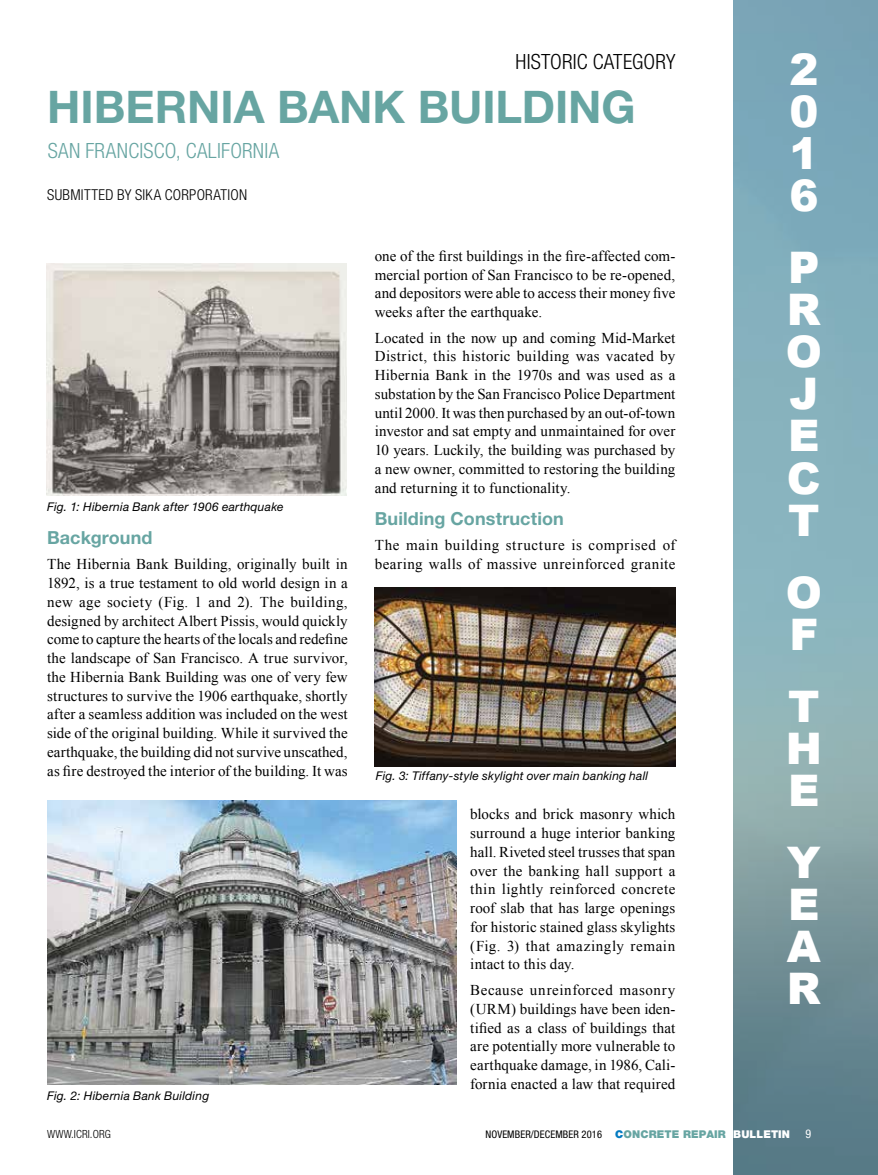
<style>
.page{position:relative;width:878px;height:1175px;background:#fff}
.page>*{position:absolute;margin:0;border:0;box-sizing:border-box;transform-origin:0 0}
.t1{font:700 45px "Helvetica Neue LT Std";color:#67a5a2}
.t2{font:900 43.5px/42px "Arial";color:#fff;text-align:justify}
.t3{font:300 condensed 21px "Helvetica Neue LT Std";letter-spacing:.01em;color:#67a5a2}
.t4{font:300 condensed 21px "Helvetica Neue LT Std";letter-spacing:.005em;color:#000}
.t5{font:700 18px "Helvetica Neue LT Std";letter-spacing:.005em;color:#67a5a2}
.t6{font:15px/18.8px "Times New Roman";letter-spacing:.015em;color:#000;text-align:justify}
.t7{font:15px/18.8px "Times New Roman";letter-spacing:.035em;color:#000}
.t8{font:300 condensed 15px "Helvetica Neue LT Std";letter-spacing:.02em;color:#000}
.t9{font:italic 12px "Helvetica Neue LT Std";letter-spacing:.02em;color:#000}
.t10{font:condensed 12px "Helvetica Neue LT Std";color:#fff}
.t11{font:300 condensed 11.25px "Helvetica Neue LT Std";letter-spacing:.01em;color:#000}
.t12{font:condensed 10.5px "Helvetica Neue LT Std";letter-spacing:.01em;color:#000}
.s1{font-weight:900;font-stretch:normal;font-size:10.8px;color:#047bc1}
.s2{font-weight:900;font-stretch:normal;font-size:10.8px;color:#67a5a2}
.s3{font-weight:900;font-stretch:normal;font-size:10.8px;color:#fff}
</style>
<div class="page">
<svg style="left:733px;top:0;width:145px;height:1174px;background:#7ea4af"></svg>
<img style="left:46px;top:263px;width:301px;height:232px">
<img style="left:47px;top:800px;width:410px;height:284px">
<img style="left:375px;top:587px;width:300px;height:179px">
<h3 class="t4" style="left:515px;top:50px;width:161px">HISTORIC CATEGORY</h3>
<h1 class="t1" style="left:47px;top:79px;width:590px">HIBERNIA BANK BUILDING</h1>
<h3 class="t3" style="left:48px;top:139px;width:233px">SAN FRANCISCO, CALIFORNIA</h3>
<p class="t8" style="left:47px;top:186px;width:201px">SUBMITTED BY SIKA CORPORATION</p>
<p class="t9" style="left:47px;top:499px;width:238px">Fig. 1: Hibernia Bank after 1906 earthquake</p>
<p class="t5" style="left:47px;top:526px;width:107px">Background</p>
<p class="t6" style="left:47px;top:555px;width:302px">The Hibernia Bank Building, originally built in 1892, is a true testament to old world design in a new age society (Fig. 1 and 2). The building, designed by architect Albert Pissis, would quickly come to capture the hearts of the locals and redefine the landscape of San Francisco. A true survivor, the Hibernia Bank Building was one of very few structures to survive the 1906 earthquake, shortly after a seamless addition was included on the west side of the original building. While it survived the earthquake, the building did not survive unscathed, as fire destroyed the interior of the building. It was</p>
<p class="t9" style="left:47px;top:1088px;width:163px">Fig. 2: Hibernia Bank Building</p>
<p class="t6" style="left:375px;top:246px;width:302px">one of the first buildings in the fire-affected com&shy;mercial portion of San Francisco to be re-opened, and depositors were able to access their money five weeks after the earthquake.</p>
<p class="t6" style="left:375px;top:328px;width:302px">Located in the now up and coming Mid-Market District, this historic building was vacated by Hibernia Bank in the 1970s and was used as a substation by the San Francisco Police Department until 2000. It was then purchased by an out-of-town investor and sat empty and unmaintained for over 10 years. Luckily, the building was purchased by a new owner, committed to restoring the building and returning it to functionality.</p>
<p class="t5" style="left:375px;top:507px;width:191px">Building Construction</p>
<p class="t7" style="left:375px;top:536px;width:302px">The main building structure is comprised of bearing walls of massive unreinforced granite</p>
<p class="t9" style="left:376px;top:768px;width:274px">Fig. 3: Tiffany-style skylight over main banking hall</p>
<p class="t6" style="left:470px;top:804px;width:207px">blocks and brick masonry which surround a huge interior banking hall. Riveted steel trusses that span over the banking hall support a thin lightly reinforced concrete roof slab that has large openings for historic stained glass skylights (Fig. 3) that amazingly remain intact to this day.</p>
<p class="t6" style="left:470px;top:980px;width:206px">Because unreinforced masonry (URM) buildings have been iden&shy;tified as a class of buildings that are potentially more vulnerable to earthquake damage, in 1986, Cali&shy;fornia enacted a law that required</p>
<h2 class="t2" style="left:789px;top:47px;width:31px">2<br>0<br>1<br>6</h2>
<h2 class="t2" style="left:785px;top:245px;width:38px">P R O J E C T</h2>
<h2 class="t2" style="left:785px;top:569px;width:38px">O<br>F</h2>
<h2 class="t2" style="left:785px;top:683px;width:38px">T H E</h2>
<h2 class="t2" style="left:786px;top:839px;width:35px">Y E A R</h2>
<p class="t11" style="left:47px;top:1128px;width:65px">WWW.ICRI.ORG</p>
<p class="t12" style="left:485px;top:1128px;width:306px">NOVEMBER/DECEMBER 2016 <span class="s1">C</span><span class="s2">ONCRETE REPAIR</span> <span class="s3">BULLETIN</span></p>
<p class="t10" style="left:805px;top:1127px;width:7px">9</p>
</div>
